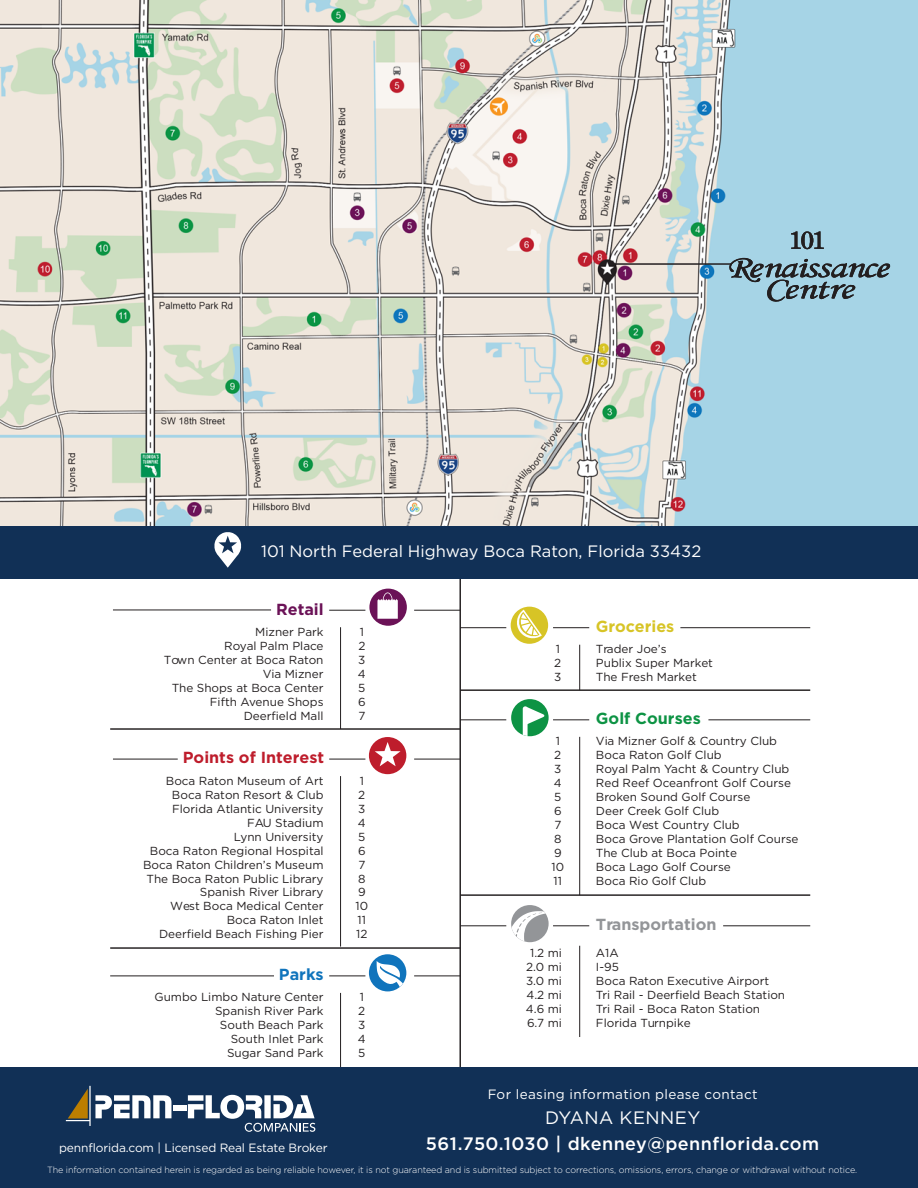
<style>
.page{position:relative;width:918px;height:1188px;background:#fff}
.page>*{position:absolute;margin:0;border:0;box-sizing:border-box;transform-origin:0 0}
.t1{font:500 18px/25.5px "Gotham HTF";letter-spacing:.025em;color:#fff;text-align:center}
.t2{font:16.5px "Gotham HTF";color:#fff}
.t3{font:700 16.05px "Gotham HTF";color:#be1d2c}
.t4{font:700 16.05px "Gotham HTF";color:#939598}
.t5{font:700 16.05px "Gotham HTF";color:#0d9344}
.t6{font:700 16.05px "Gotham HTF";color:#d7c426}
.t7{font:700 16.05px "Gotham HTF";color:#6b1257}
.t8{font:700 16.05px "Gotham HTF";color:#1074bc}
.t9{font:13.5px "Gotham HTF";letter-spacing:.025em;color:#fff}
.t10{font:12px "Gotham HTF";letter-spacing:-.01em;color:#fff}
.t11{font:11.7px/14px "Gotham HTF";color:#231f20}
.t12{font:300 9px "Gotham HTF";letter-spacing:-.01em;color:#fff}
.s1{font-weight:400}
</style>
<div class="page">
<div style="left:369px;top:737px;width:37px;height:37px;background:#be1d2c;border-radius:50%"></div>
<svg style="left:375px;top:742px;width:26px;height:24px"></svg>
<div style="left:511px;top:699px;width:38px;height:37px;background:#0d9344;border-radius:50%"></div>
<svg style="left:523px;top:706px;width:21px;height:30px"></svg>
<div style="left:511px;top:607px;width:37px;height:37px;background:#d7c426;border-radius:50%"></div>
<svg style="left:515px;top:610px;width:27px;height:30px"></svg>
<div style="left:369px;top:589px;width:38px;height:37px;background:#6b1257;border-radius:50%"></div>
<svg style="left:377px;top:592px;width:21px;height:27px"></svg>
<hr style="left:459px;top:568px;width:2px;height:503px;background:#231f20">
<hr style="left:680px;top:627px;width:130px;height:1px;background:#231f20">
<hr style="left:553px;top:627px;width:36px;height:1px;background:#231f20">
<hr style="left:460px;top:627px;width:46px;height:1px;background:#231f20">
<hr style="left:460px;top:689px;width:350px;height:2px;background:#231f20">
<hr style="left:579px;top:645px;width:1px;height:45px;background:#231f20">
<hr style="left:329px;top:610px;width:36px;height:1px;background:#231f20">
<hr style="left:414px;top:610px;width:46px;height:1px;background:#231f20">
<hr style="left:110px;top:728px;width:350px;height:2px;background:#231f20">
<hr style="left:340px;top:627px;width:1px;height:102px;background:#231f20">
<hr style="left:329px;top:976px;width:36px;height:1px;background:#231f20">
<hr style="left:414px;top:976px;width:46px;height:1px;background:#231f20">
<hr style="left:340px;top:993px;width:1px;height:79px;background:#231f20">
<hr style="left:329px;top:759px;width:36px;height:1px;background:#231f20">
<hr style="left:414px;top:759px;width:46px;height:1px;background:#231f20">
<hr style="left:110px;top:947px;width:350px;height:2px;background:#231f20">
<hr style="left:340px;top:776px;width:1px;height:171px;background:#231f20">
<hr style="left:708px;top:719px;width:102px;height:1px;background:#231f20">
<hr style="left:553px;top:719px;width:36px;height:1px;background:#231f20">
<hr style="left:460px;top:719px;width:46px;height:1px;background:#231f20">
<hr style="left:460px;top:894px;width:350px;height:2px;background:#231f20">
<hr style="left:579px;top:737px;width:1px;height:158px;background:#231f20">
<hr style="left:723px;top:925px;width:87px;height:1px;background:#231f20">
<hr style="left:553px;top:925px;width:36px;height:1px;background:#231f20">
<hr style="left:460px;top:925px;width:46px;height:1px;background:#231f20">
<hr style="left:579px;top:946px;width:1px;height:91px;background:#231f20">
<div style="left:369px;top:954px;width:37px;height:37px;background:#1074bc;border-radius:50%"></div>
<svg style="left:377px;top:961px;width:26px;height:26px"></svg>
<hr style="left:113px;top:759px;width:65px;height:1px;background:#231f20">
<hr style="left:113px;top:610px;width:158px;height:1px;background:#231f20">
<hr style="left:110px;top:976px;width:164px;height:1px;background:#231f20">
<div style="left:511px;top:905px;width:38px;height:37px;background:#939598;border-radius:50%"></div>
<svg style="left:511px;top:911px;width:36px;height:31px"></svg>
<div style="left:0;top:1067px;width:918px;height:121px;background:#113056"></div>
<img style="left:0;top:0;width:918px;height:526px">
<div style="left:0;top:526px;width:918px;height:52px;background:#113056"></div>
<svg style="left:214px;top:532px;width:27px;height:36px"></svg>
<div style="left:173px;top:1105px;width:14px;height:6px;background:#fff"></div>
<svg style="left:66px;top:1086px;width:105px;height:40px"></svg>
<svg style="left:188px;top:1095px;width:127px;height:37px"></svg>
<svg style="left:729px;top:257px;width:161px;height:45px;background:#83a4b2"></svg>
<svg style="left:791px;top:231px;width:33px;height:18px"></svg>
<hr style="left:610px;top:263px;width:121px;height:2px;background:#231f20">
<p class="t2" style="left:261px;top:543px;width:442px">101 North Federal Highway Boca Raton, Florida 33432</p>
<h3 class="t7" style="left:276px;top:600px;width:49px">Retail</h3>
<p class="t11" style="left:164px;top:624px;width:161px;text-align:right">Mizner Park<br>Royal Palm Place<br>Town Center at Boca Raton<br>Via Mizner<br>The Shops at Boca Center<br>Fifth Avenue Shops<br>Deerfield Mall</p>
<h3 class="t3" style="left:183px;top:748px;width:143px">Points of Interest</h3>
<p class="t11" style="left:143px;top:773px;width:182px;text-align:right">Boca Raton Museum of Art<br>Boca Raton Resort &amp; Club<br>Florida Atlantic University<br>FAU Stadium<br>Lynn University<br>Boca Raton Regional Hospital<br>Boca Raton Children’s Museum<br>The Boca Raton Public Library<br>Spanish River Library<br>West Boca Medical Center<br>Boca Raton Inlet<br>Deerfield Beach Fishing Pier</p>
<h3 class="t8" style="left:279px;top:965px;width:46px">Parks</h3>
<p class="t11" style="left:155px;top:990px;width:171px;text-align:right">Gumbo Limbo Nature Center<br>Spanish River Park<br>South Beach Park<br>South Inlet Park<br>Sugar Sand Park</p>
<p class="t11" style="left:358px;top:624px;width:9px">1<br>2<br>3<br>4<br>5<br>6<br>7</p>
<p class="t11" style="left:356px;top:773px;width:14px;text-align:center">1<br>2<br>3<br>4<br>5<br>6<br>7<br>8<br>9<br>10<br>11<br>12</p>
<p class="t11" style="left:358px;top:990px;width:9px">1<br>2<br>3<br>4<br>5</p>
<p class="t11" style="left:554px;top:642px;width:9px">1<br>2<br>3</p>
<p class="t11" style="left:552px;top:734px;width:14px;text-align:center">1<br>2<br>3<br>4<br>5<br>6<br>7<br>8<br>9<br>10<br>11</p>
<p class="t11" style="left:526px;top:946px;width:38px;text-align:center">1.2 mi<br>2.0 mi<br>3.0 mi<br>4.2 mi<br>4.6 mi<br>6.7 mi</p>
<h3 class="t6" style="left:596px;top:617px;width:80px">Groceries</h3>
<p class="t11" style="left:596px;top:642px;width:119px">Trader Joe’s<br>Publix Super Market<br>The Fresh Market</p>
<h3 class="t5" style="left:596px;top:709px;width:106px">Golf Courses</h3>
<p class="t11" style="left:596px;top:734px;width:204px">Via Mizner Golf &amp; Country Club<br>Boca Raton Golf Club<br>Royal Palm Yacht &amp; Country Club<br>Red Reef Oceanfront Golf Course<br>Broken Sound Golf Course<br>Deer Creek Golf Club<br>Boca West Country Club<br>Boca Grove Plantation Golf Course<br>The Club at Boca Pointe<br>Boca Lago Golf Course<br>Boca Rio Golf Club</p>
<h3 class="t4" style="left:596px;top:915px;width:122px">Transportation</h3>
<p class="t11" style="left:596px;top:946px;width:191px">A1A<br>I-95<br>Boca Raton Executive Airport<br>Tri Rail - Deerfield Beach Station<br>Tri Rail - Boca Raton Station<br>Florida Turnpike</p>
<p class="t9" style="left:488px;top:1087px;width:271px">For leasing information please contact</p>
<p class="t1" style="left:426px;top:1105px;width:395px"><span class="s1">DYANA KENNEY<br></span>561.750.1030 | dkenney@pennflorida.com</p>
<p class="t12" style="left:47px;top:1165px;width:811px">The information contained herein is regarded as being reliable however, it is not guaranteed and is submitted subject to corrections, omissions, errors, change or withdrawal without notice.</p>
<p class="t10" style="left:59px;top:1141px;width:270px">pennflorida.com | Licensed Real Estate Broker</p>
</div>
